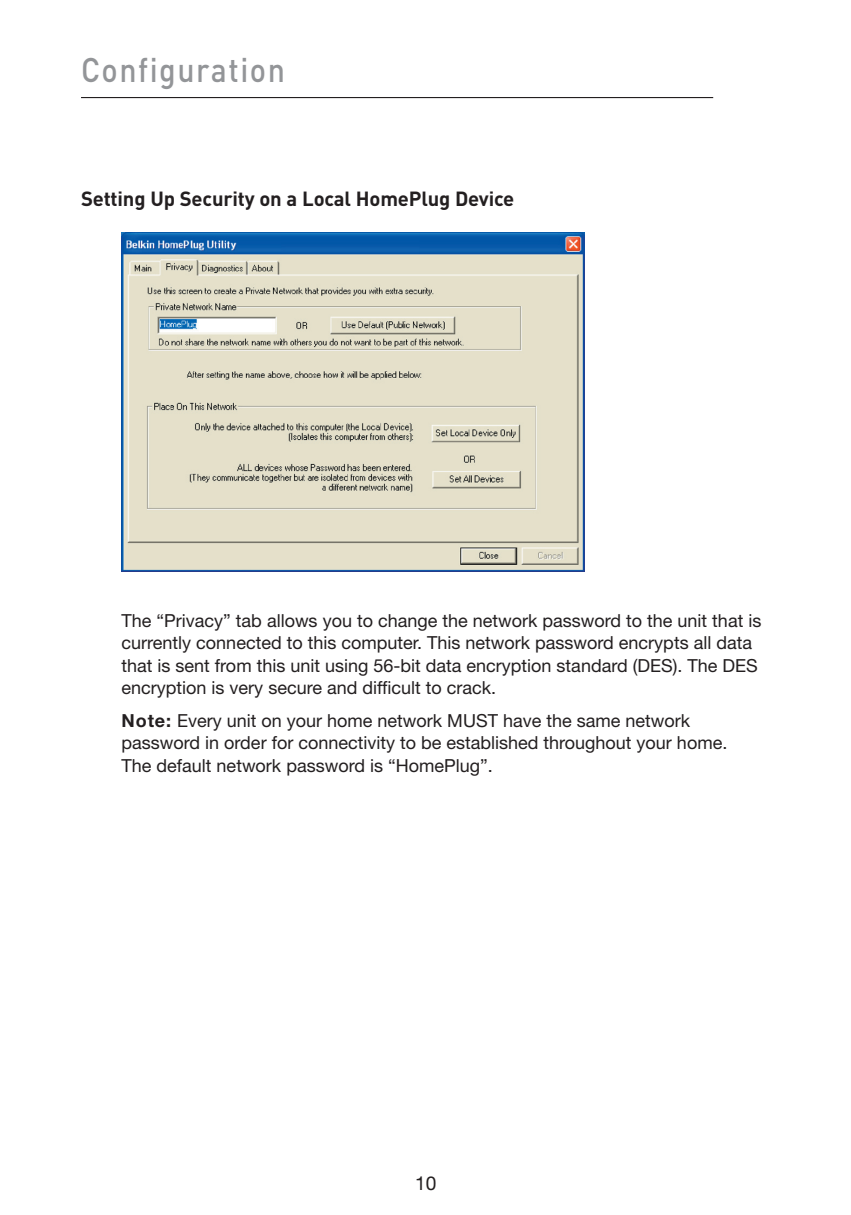
<style>
.page{position:relative;width:851px;height:1215px;background:#fff}
.page>*{position:absolute;margin:0;border:0;box-sizing:border-box;transform-origin:0 0}
.t1{font:500 33.75px "DINOT";letter-spacing:.05em;color:#939598;scale:.9 1}
.t2{font:700 20.25px "DINOT";letter-spacing:-.01em;color:#231f20}
.t3{font:19.12px "Helvetica Neue LT Pro";color:#231f20}
.t4{font:18px/22.5px "Helvetica Neue LT Pro";color:#231f20}
.s1{font-weight:700}
</style>
<div class="page">
<hr style="left:81px;top:97px;width:632px;height:1px;background:#231f20">
<img style="left:122px;top:232px;width:463px;height:339px">
<h1 class="t1" style="left:81px;top:47px;width:228px">Configuration</h1>
<p class="t2" style="left:81px;top:185px;width:435px">Setting Up Security on a Local HomePlug Device</p>
<p class="t4" style="left:122px;top:608px;width:641px">The “Privacy” tab allows you to change the network password to the unit that is currently connected to this computer. This network password encrypts all data that is sent from this unit using 56-bit data encryption standard (DES). The DES encryption is very secure and difficult to crack.</p>
<p class="t4" style="left:121px;top:709px;width:607px"><span class="s1">Note:</span> Every unit on your home network MUST have the same network password in order for connectivity to be established throughout your home.<br>The default network password is “HomePlug”.</p>
<p class="t3" style="left:415px;top:1171px;width:23px">10</p>
</div>
